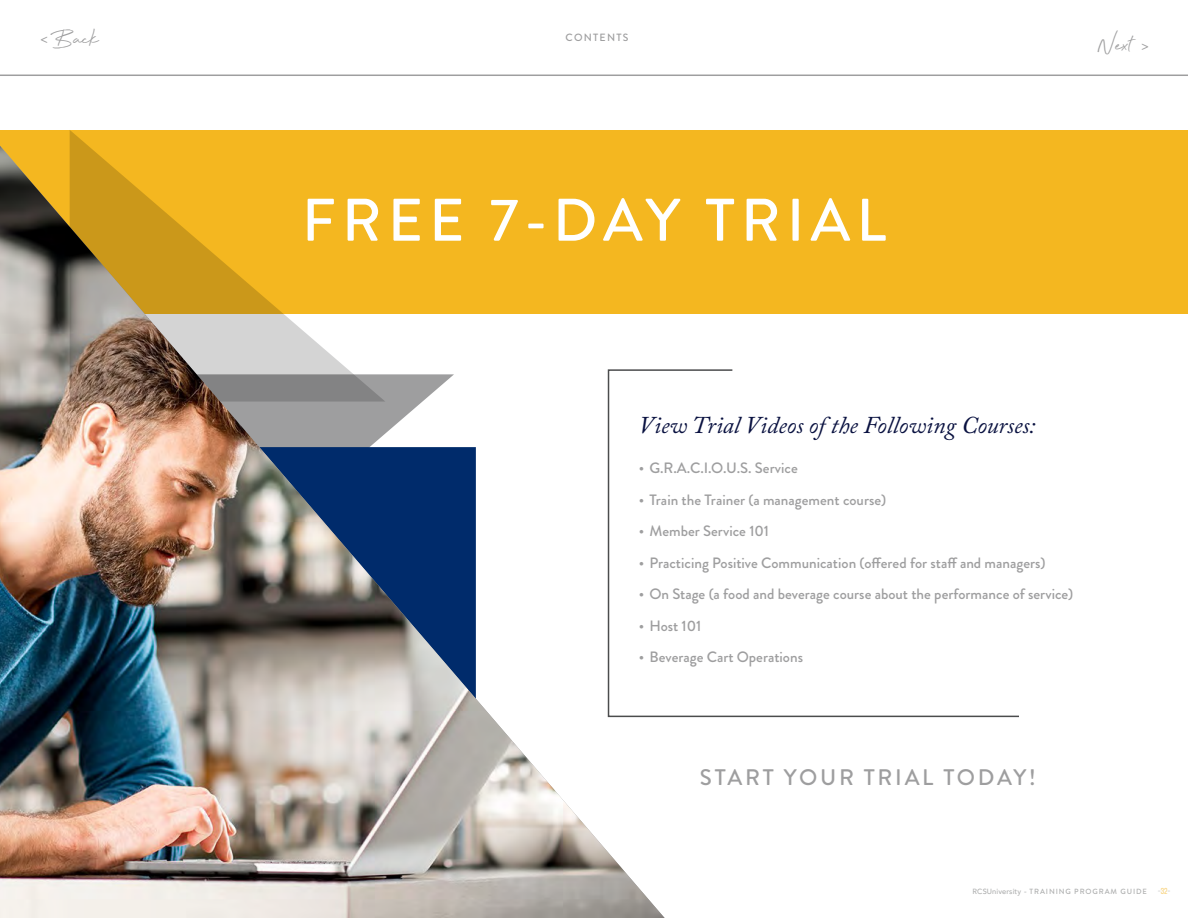
<style>
.page{position:relative;width:1188px;height:918px;background:#fff}
.page>*{position:absolute;margin:0;border:0;box-sizing:border-box;transform-origin:0 0}
.t1{font:500 60px "Brandon Grotesque";letter-spacing:.1em;color:#fff}
.t2{font:27px "Beyond Infinity";color:#9e9e9f}
.Pull_quote-_Caslon_i{font:italic 24px "Adobe Caslon Pro";color:#091140}
.Subhead_-_brandon_g{font:500 22.5px "Brandon Grotesque";letter-spacing:.12em;color:#9e9e9f}
.t3{font:500 15px "Brandon Grotesque";color:#9e9e9f}
.t4{font:12px "Bitter";color:#9e9e9f}
.t5{font:500 10.5px "Brandon Grotesque";letter-spacing:.12em;color:#9e9e9f}
.t6{font:500 7.5px "Brandon Grotesque";letter-spacing:.12em;color:#aeafaf}
.t7{font:7.5px "Mohave";color:#aeafaf}
.s1{font-family:"Avenir"}
.s2{font-family:"AT Sackers Gothic"}
.s3{color:#f6c452}
</style>
<div class="page">
<hr style="left:0;top:75px;width:1188px;height:1px;background:#9e9e9f">
<div style="left:0;top:130px;width:1188px;height:183px;background:#f4b720"></div>
<img style="left:0;top:146px;width:665px;height:772px">
<svg style="left:70px;top:130px;width:315px;height:272px"></svg>
<svg style="left:607px;top:369px;width:412px;height:349px"></svg>
<p class="t4" style="left:40px;top:32px;width:9px">&lt;</p>
<h2 class="t2" style="left:51px;top:24px;width:50px">Back</h2>
<p class="t5" style="left:566px;top:31px;width:64px">CONTENTS</p>
<h2 class="t2" style="left:1098px;top:31px;width:36px">Next</h2>
<p class="t4" style="left:1142px;top:39px;width:9px">&gt;</p>
<p class="t1" style="left:302px;top:179px;width:586px">FREE 7-DAY TRIAL</p>
<p class="Pull_quote-_Caslon_i" style="left:639px;top:410px;width:398px">View Trial Videos of the Following Courses:</p>
<p class="t3" style="left:639px;top:458px;width:160px">• G.R.A.C.I.O.U.S. Service</p>
<p class="t3" style="left:639px;top:489px;width:249px">• Train the Trainer (a management course)</p>
<p class="t3" style="left:639px;top:521px;width:132px">• Member Service 101</p>
<p class="t3" style="left:639px;top:552px;width:408px">• Practicing Positive Communication (offered for staff and managers)</p>
<p class="t3" style="left:639px;top:584px;width:436px">• On Stage (a food and beverage course about the performance of service)</p>
<p class="t3" style="left:639px;top:615px;width:64px">• Host 101</p>
<p class="t3" style="left:639px;top:647px;width:166px">• Beverage Cart Operations</p>
<p class="Subhead_-_brandon_g" style="left:700px;top:762px;width:337px">START YOUR TRIAL TODAY!</p>
<p class="t6" style="left:973px;top:886px;width:176px"><span class="s1">RCSUniversity</span> <span class="s2">-</span> TRAINING PROGRAM GUIDE</p>
<p class="t7" style="left:1158px;top:887px;width:14px">-<span class="s3">32</span>-</p>
</div>
